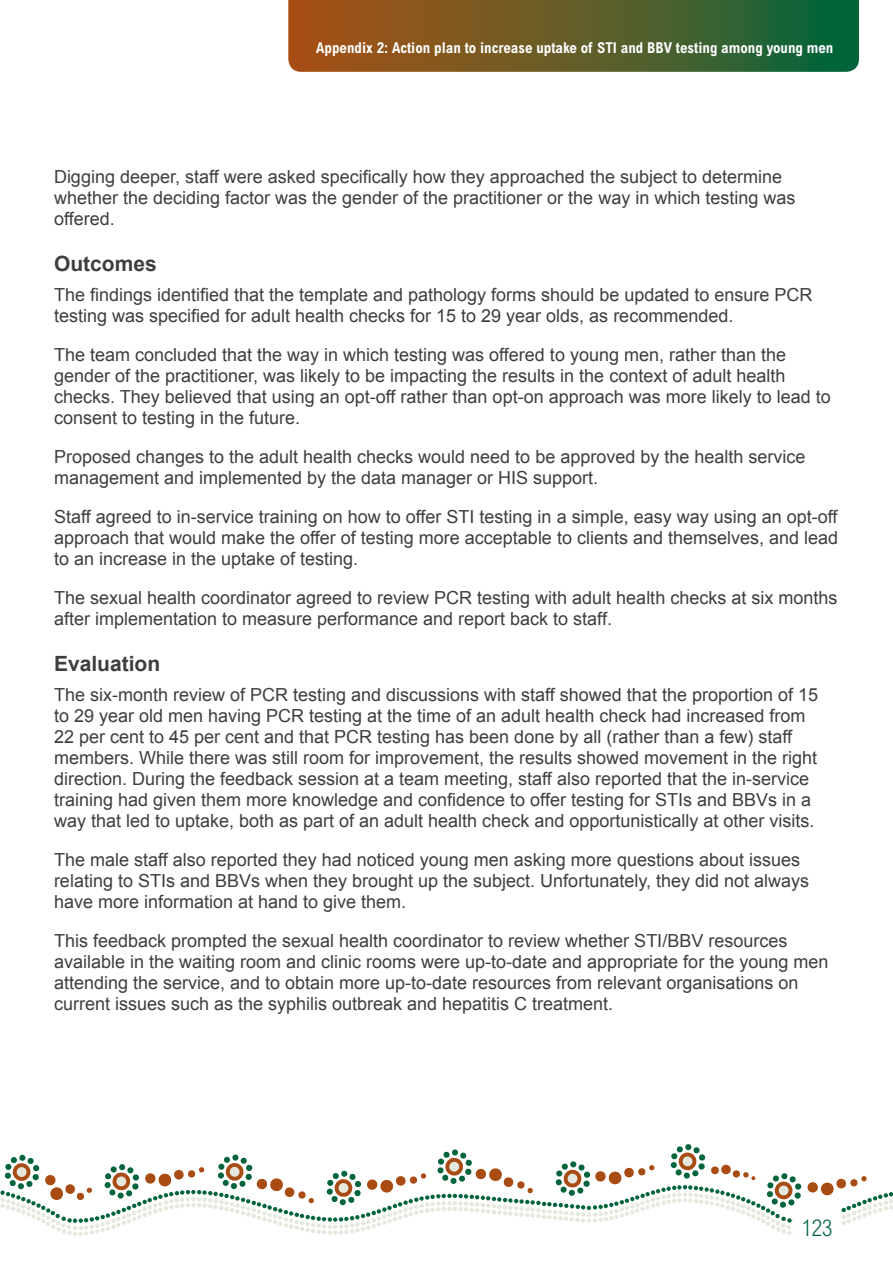
<style>
.page{position:relative;width:893px;height:1263px;background:#fff}
.page>*{position:absolute;margin:0;border:0;box-sizing:border-box;transform-origin:0 0}
.t1{font:300 condensed 23.1px "Arial MT Std";color:#00643b}
.Heading_3{font:700 21px "Arial";color:#3e3e3f}
._2_MAIN_BODY{font:18px/21px "Arial";color:#3e3e3f}
.Title_H1{font:700 condensed 15px "Arial MT Std";color:#fff}
</style>
<div class="page">
<svg style="left:0;top:1144px;width:893px;height:92px"></svg>
<svg style="left:288px;top:0;width:571px;height:72px;background:#5d5c28"></svg>
<h1 class="Title_H1" style="left:316px;top:39px;width:519px">Appendix 2: Action plan to increase uptake of STI and BBV testing among young men</h1>
<p class="_2_MAIN_BODY" style="left:54px;top:167px;width:743px">Digging deeper, staff were asked specifically how they approached the subject to determine whether the deciding factor was the gender of the practitioner or the way in which testing was offered.</p>
<p class="Heading_3" style="left:54px;top:250px;width:104px">Outcomes</p>
<p class="_2_MAIN_BODY" style="left:54px;top:284px;width:760px">The findings identified that the template and pathology forms should be updated to ensure PCR testing was specified for adult health checks for 15 to 29 year olds, as recommended.</p>
<p class="_2_MAIN_BODY" style="left:54px;top:344px;width:778px">The team concluded that the way in which testing was offered to young men, rather than the gender of the practitioner, was likely to be impacting the results in the context of adult health checks. They believed that using an opt-off rather than opt-on approach was more likely to lead to consent to testing in the future.</p>
<p class="_2_MAIN_BODY" style="left:54px;top:446px;width:753px">Proposed changes to the adult health checks would need to be approved by the health service management and implemented by the data manager or HIS support.</p>
<p class="_2_MAIN_BODY" style="left:54px;top:506px;width:786px;text-align:justify">Staff agreed to in-service training on how to offer STI testing in a simple, easy way using an opt-off approach that would make the offer of testing more acceptable to clients and themselves, and lead to an increase in the uptake of testing.</p>
<p class="_2_MAIN_BODY" style="left:54px;top:587px;width:785px">The sexual health coordinator agreed to review PCR testing with adult health checks at six months after implementation to measure performance and report back to staff.</p>
<p class="Heading_3" style="left:54px;top:650px;width:108px">Evaluation</p>
<p class="_2_MAIN_BODY" style="left:54px;top:684px;width:766px">The six-month review of PCR testing and discussions with staff showed that the proportion of 15 to 29 year old men having PCR testing at the time of an adult health check had increased from 22 per cent to 45 per cent and that PCR testing has been done by all (rather than a few) staff members. While there was still room for improvement, the results showed movement in the right direction. During the feedback session at a team meeting, staff also reported that the in-service training had given them more knowledge and confidence to offer testing for STIs and BBVs in a way that led to uptake, both as part of an adult health check and opportunistically at other visits.</p>
<p class="_2_MAIN_BODY" style="left:54px;top:849px;width:757px">The male staff also reported they had noticed young men asking more questions about issues relating to STIs and BBVs when they brought up the subject. Unfortunately, they did not always have more information at hand to give them.</p>
<p class="_2_MAIN_BODY" style="left:54px;top:930px;width:776px">This feedback prompted the sexual health coordinator to review whether STI/BBV resources available in the waiting room and clinic rooms were up-to-date and appropriate for the young men attending the service, and to obtain more up-to-date resources from relevant organisations on current issues such as the syphilis outbreak and hepatitis C treatment.</p>
<p class="t1" style="left:801px;top:1214px;width:32px">123</p>
</div>
